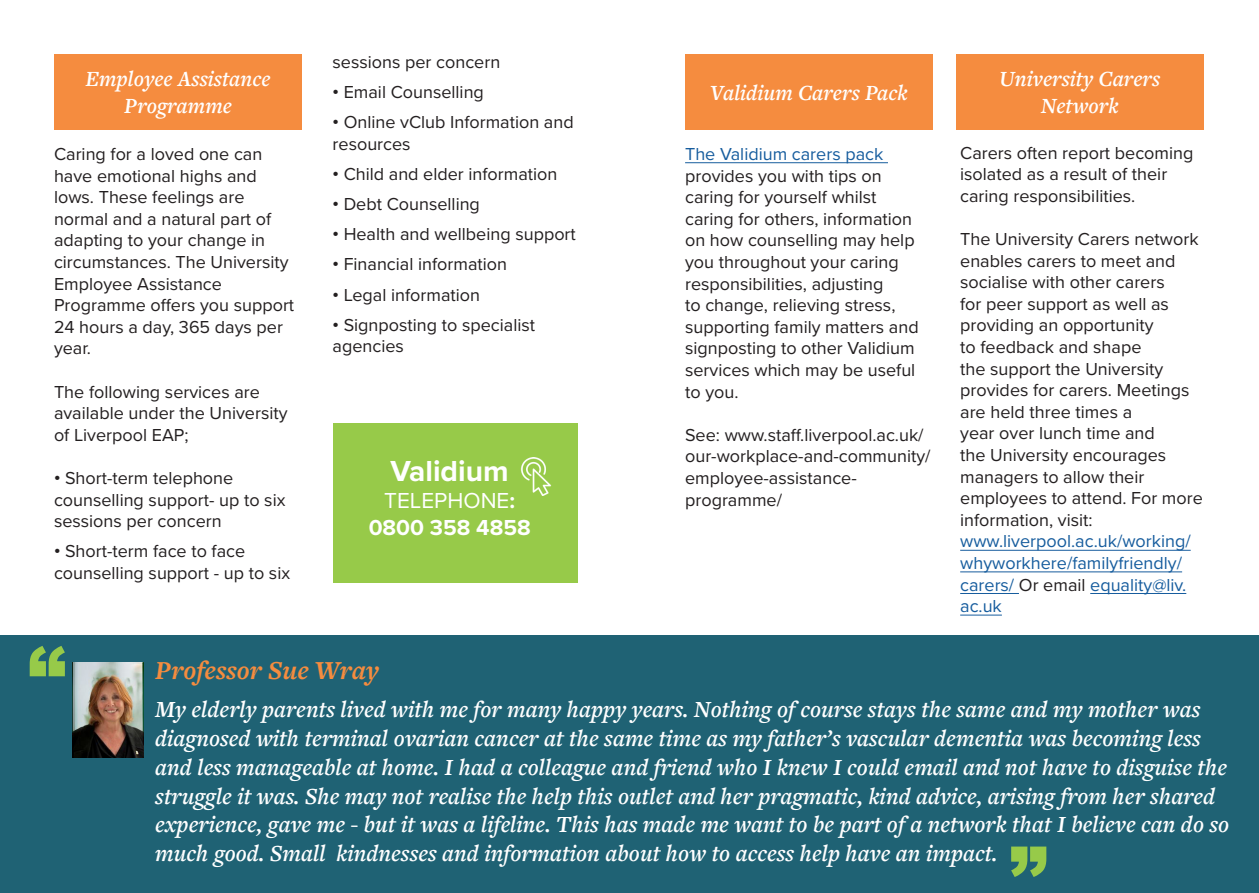
<style>
.page{position:relative;width:1259px;height:893px;background:#fff}
.page>*{position:absolute;margin:0;border:0;box-sizing:border-box;transform-origin:0 0}
.t1{font:900 76.5px "Arial";color:#97ca49}
.t2{font:700 30px "Proxima Nova";color:#fff}
.t3{font:italic 700 27px "Freight Text Pro";color:#f58c3f}
.t4{font:italic 600 24px/28.8px "Freight Text Pro";color:#fff}
.t5{font:italic 600 22.5px/27px "Freight Text Pro";color:#fff;text-align:center}
.t6{font:700 22.5px "Proxima Nova";color:#fff}
.t7{font:22.5px "Proxima Nova";color:#fff}
.t8{font:18px/21.6px "Proxima Nova";color:#231f20}
.t9{font:18px/21.6px "Proxima Nova";color:#175d9e}
.s1{font-weight:700}
.s2{color:#175d9e}
.s3{color:#231f20}
</style>
<div class="page">
<div style="left:333px;top:423px;width:244px;height:159px;background:#97ca49"></div>
<img style="left:520px;top:457px;width:32px;height:39px">
<div style="left:955px;top:54px;width:248px;height:76px;background:#f58c3f"></div>
<hr style="left:960px;top:550px;width:230px;height:1px;background:#175d9e">
<hr style="left:960px;top:571px;width:222px;height:1px;background:#175d9e">
<hr style="left:960px;top:593px;width:59px;height:1px;background:#175d9e">
<hr style="left:1090px;top:593px;width:96px;height:1px;background:#175d9e">
<hr style="left:960px;top:615px;width:42px;height:1px;background:#175d9e">
<div style="left:0;top:635px;width:1259px;height:258px;background:#1f6274"></div>
<img style="left:72px;top:662px;width:72px;height:96px">
<div style="left:685px;top:54px;width:248px;height:76px;background:#f58c3f"></div>
<hr style="left:685px;top:162px;width:203px;height:1px;background:#175d9e">
<div style="left:54px;top:54px;width:248px;height:76px;background:#f58c3f"></div>
<p class="t5" style="left:85px;top:65px;width:186px">Employee Assistance<br>Programme</p>
<p class="t8" style="left:54px;top:142px;width:242px">Caring for a loved one can have emotional highs and lows. These feelings are normal and a natural part of adapting to your change in circumstances. The University<br>Employee Assistance<br>Programme offers you support<br>24 hours a day, 365 days per year.</p>
<p class="t8" style="left:54px;top:380px;width:235px">The following services are available under the University of Liverpool EAP;</p>
<p class="t8" style="left:54px;top:466px;width:233px"><span class="s1">•</span> Short-term telephone counselling support- up to six sessions per concern</p>
<p class="t8" style="left:54px;top:540px;width:238px"><span class="s1">•</span> Short-term face to face counselling support - up to six</p>
<p class="t8" style="left:333px;top:51px;width:169px">sessions per concern</p>
<p class="t8" style="left:333px;top:81px;width:153px"><span class="s1">•</span> Email Counselling</p>
<p class="t8" style="left:333px;top:111px;width:243px"><span class="s1">•</span> Online vClub Information and resources</p>
<p class="t8" style="left:333px;top:163px;width:226px"><span class="s1">•</span> Child and elder information</p>
<p class="t8" style="left:333px;top:193px;width:149px"><span class="s1">•</span> Debt Counselling</p>
<p class="t8" style="left:333px;top:223px;width:245px"><span class="s1">•</span> Health and wellbeing support</p>
<p class="t8" style="left:333px;top:253px;width:176px"><span class="s1">•</span> Financial information</p>
<p class="t8" style="left:333px;top:283px;width:149px"><span class="s1">•</span> Legal information</p>
<p class="t8" style="left:333px;top:313px;width:204px"><span class="s1">•</span> Signposting to specialist agencies</p>
<p class="t2" style="left:390px;top:449px;width:120px">Validium</p>
<p class="t7" style="left:384px;top:484px;width:132px">TELEPHONE<span class="s1">:</span></p>
<p class="t6" style="left:369px;top:511px;width:163px">0800 358 4858</p>
<p class="t1" style="left:28px;top:619px;width:40px">“</p>
<p class="t3" style="left:155px;top:652px;width:225px">Professor Sue Wray</p>
<p class="t5" style="left:710px;top:78px;width:199px">Validium Carers Pack</p>
<p class="t8" style="left:685px;top:142px;width:235px"><span class="s2">The Validium carers pack </span>provides you with tips on caring for yourself whilst caring for others, information on how counselling may help you throughout your caring responsibilities, adjusting<br>to change, relieving stress, supporting family matters and signposting to other Validium services which may be useful to you.</p>
<p class="t8" style="left:685px;top:423px;width:247px">See: www.staff.liverpool.ac.uk/ our-workplace-and-community/ employee-assistance&shy;programme/</p>
<p class="t5" style="left:999px;top:65px;width:163px">University Carers</p>
<p class="t5" style="left:1040px;top:92px;width:79px">Network</p>
<p class="t8" style="left:960px;top:141px;width:235px">Carers often report becoming isolated as a result of their caring responsibilities.</p>
<p class="t8" style="left:960px;top:227px;width:244px">The University Carers network enables carers to meet and socialise with other carers<br>for peer support as well as providing an opportunity<br>to feedback and shape<br>the support the University provides for carers. Meetings are held three times a<br>year over lunch time and<br>the University encourages managers to allow their employees to attend. For more information, visit:</p>
<p class="t9" style="left:960px;top:530px;width:232px">www.liverpool.ac.uk/working/ whyworkhere/familyfriendly/ carers/ <span class="s3">Or email</span> equality@liv. ac.uk</p>
<p class="t4" style="left:155px;top:694px;width:1075px">My elderly parents lived with me for many happy years. Nothing of course stays the same and my mother was diagnosed with terminal ovarian cancer at the same time as my father’s vascular dementia was becoming less and less manageable at home. I had a colleague and friend who I knew I could email and not have to disguise the struggle it was. She may not realise the help this outlet and her pragmatic, kind advice, arising from her shared experience, gave me - but it was a lifeline. This has made me want to be part of a network that I believe can do so much good. Small kindnesses and information about how to access help have an impact.</p>
<p class="t1" style="left:1009px;top:819px;width:40px">”</p>
</div>
